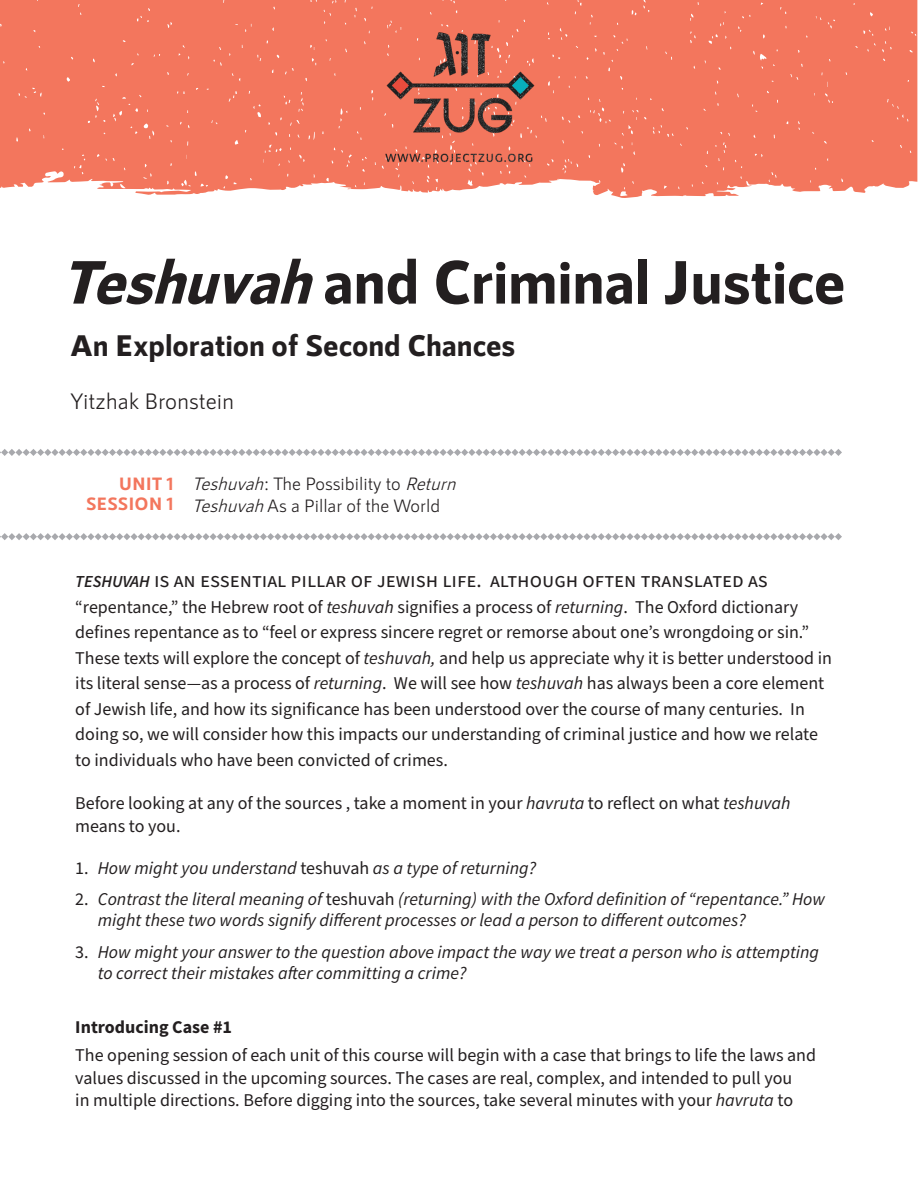
<style>
.page{position:relative;width:918px;height:1188px;background:#fff}
.page>*{position:absolute;margin:0;border:0;box-sizing:border-box;transform-origin:0 0}
.Course_Title{font:800 61.5px "RNS Sanz";letter-spacing:-.01em;color:#231f20}
.Course_Title-2{font:800 30px "RNS Sanz";letter-spacing:-.005em;color:#231f20}
.t1{font:22.5px "RNS Sanz";color:#231f20}
.Intro{font:21px "Source Sans Pro";color:#231f20}
.Intro-2{font:18px/25.5px "Source Sans Pro";color:#231f20}
.t2{font:italic 18px/21px "Source Sans Pro";color:#231f20}
.Course__2_10_Unit_Se{font:18px "RNS Sanz";color:#231f20}
.t3{font:700 18px "Source Sans Pro";color:#231f20}
.Session__2-10_Unit_S{font:700 18px "RNS Sanz";color:#f3765d}
.s1{font-style:italic}
.s2{font-weight:600;font-style:italic;font-size:16.8px}
.s3{font-style:normal}
</style>
<div class="page">
<svg style="left:0;top:0;width:917px;height:198px;background:#f37e66"></svg>
<img style="left:383px;top:29px;width:157px;height:134px">
<svg style="left:0;top:533px;width:842px;height:7px"></svg>
<svg style="left:0;top:449px;width:842px;height:7px"></svg>
<p class="Course_Title" style="left:60px;top:246px;width:787px"><span class="s1">Teshuvah</span>and Criminal Justice</p>
<p class="Course_Title-2" style="left:70px;top:328px;width:446px">An Exploration of Second Chances</p>
<p class="t1" style="left:70px;top:388px;width:165px">Yitzhak Bronstein</p>
<p class="Session__2-10_Unit_S" style="left:119px;top:473px;width:56px">UNIT 1</p>
<p class="Course__2_10_Unit_Se" style="left:192px;top:473px;width:271px"><span class="s1">Teshuvah</span>: The Possibility to <span class="s1">Return</span></p>
<p class="Session__2-10_Unit_S" style="left:86px;top:494px;width:89px">SESSION 1</p>
<p class="Course__2_10_Unit_Se" style="left:192px;top:495px;width:250px"><span class="s1">Teshuvah</span>As a Pillar of the World</p>
<p class="Intro" style="left:75px;top:566px;width:694px"><span class="s2">TESHUVAH</span> is an essential pillar of jewish life. although often translated as</p>
<p class="Intro-2" style="left:75px;top:594px;width:758px">“repentance,” the Hebrew root of <span class="s1">teshuvah</span> signifies a process of <span class="s1">returning</span>. The Oxford dictionary defines repentance as to “feel or express sincere regret or remorse about one’s wrongdoing or sin.” These texts will explore the concept of <span class="s1">teshuvah,</span> and help us appreciate why it is better understood in its literal sense—as a process of <span class="s1">returning</span>. We will see how <span class="s1">teshuvah</span> has always been a core element of Jewish life, and how its significance has been understood over the course of many centuries. In doing so, we will consider how this impacts our understanding of criminal justice and how we relate to individuals who have been convicted of crimes.</p>
<p class="Intro-2" style="left:75px;top:792px;width:717px;line-height:22.5px">Before looking at any of the sources , take a moment in your <span class="s1">havruta</span> to reflect on what <span class="s1">teshuvah </span>means to you.</p>
<p class="t2" style="left:75px;top:857px;width:462px"><span class="s3">1.</span> How might you understand <span class="s3">teshuvah</span> as a type of returning?</p>
<p class="t2" style="left:98px;top:888px;width:729px;text-indent:-22px"><span class="s3">2.</span> Contrast the literal meaning of <span class="s3">teshuvah</span> (returning) with the Oxford definition of “repentance.” How might these two words signify different processes or lead a person to different outcomes?</p>
<p class="t2" style="left:98px;top:941px;width:723px;text-indent:-22px"><span class="s3">3.</span> How might your answer to the question above impact the way we treat a person who is attempting to correct their mistakes after committing a crime?</p>
<h2 class="t3" style="left:75px;top:1014px;width:158px">Introducing Case #1</h2>
<p class="Intro-2" style="left:75px;top:1044px;width:742px;line-height:22.5px">The opening session of each unit of this course will begin with a case that brings to life the laws and values discussed in the upcoming sources. The cases are real, complex, and intended to pull you<br>in multiple directions. Before digging into the sources, take several minutes with your <span class="s1">havruta</span> to</p>
</div>
